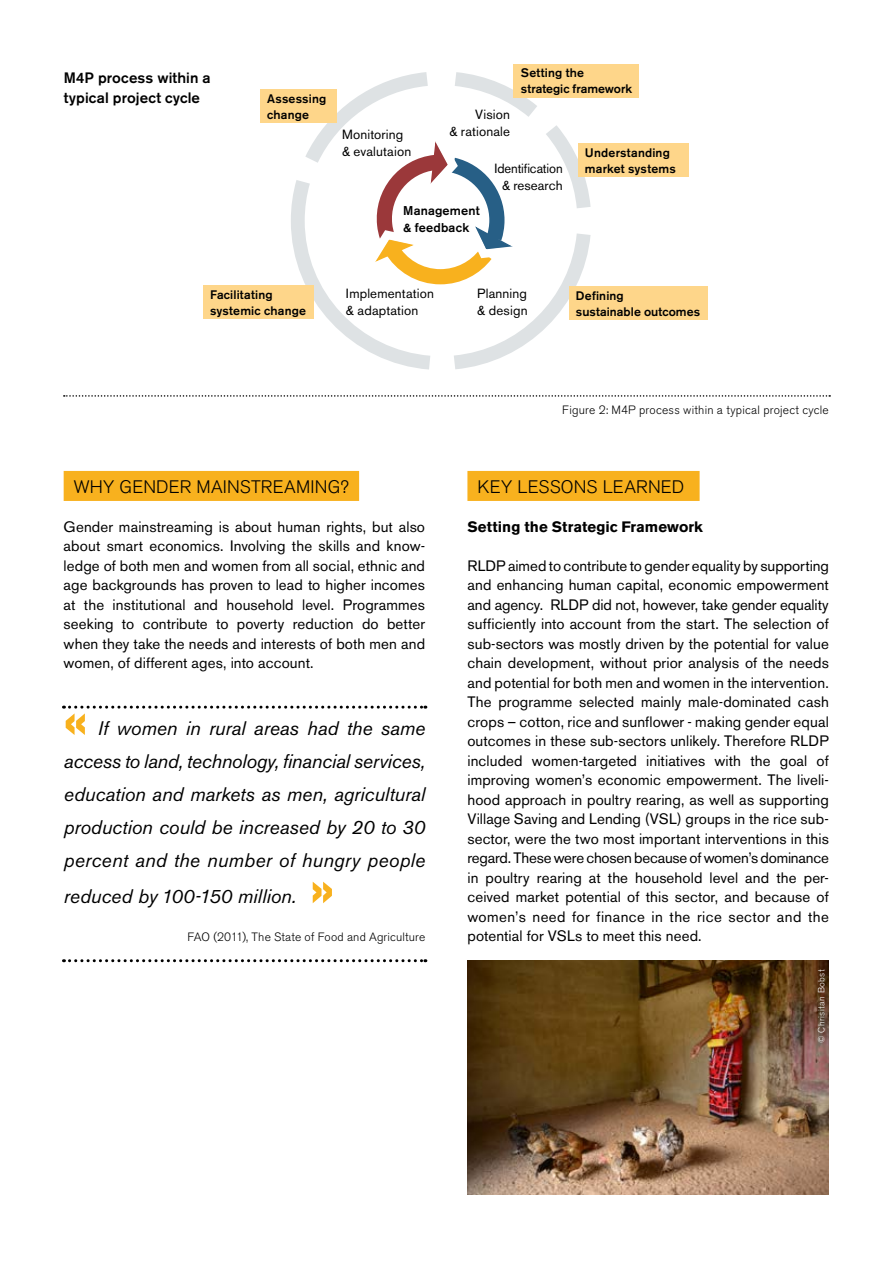
<style>
.page{position:relative;width:893px;height:1263px;background:#fff}
.page>*{position:absolute;margin:0;border:0;box-sizing:border-box;transform-origin:0 0}
.t1{font:700 55.5px "Akzidenz Grotesk BE";color:#f8b11e}
.t2{font:italic 19.5px/33px "Akzidenz Grotesk BE";letter-spacing:.005em;color:#000;text-align:justify}
.t3{font:300 18px "Akzidenz Grotesk BE";letter-spacing:.01em;color:#000}
.t4{font:15px/19.5px "Akzidenz Grotesk BE";letter-spacing:.01em;color:#000;text-align:justify}
.t5{font:500 15px/19.5px "Akzidenz Grotesk BE";letter-spacing:.01em;color:#000}
.t6{font:700 15px "Akzidenz Grotesk BE";letter-spacing:.005em;color:#000}
.t7{font:13.2px/17.2px "Akzidenz Grotesk BE";letter-spacing:.01em;color:#000}
.t8{font:500 12.75px/16.5px "Akzidenz Grotesk BE";letter-spacing:.015em;color:#000}
.t9{font:500 12.3px/16px "Akzidenz Grotesk BE";letter-spacing:.015em;color:#000}
.t10{font:300 12px "Akzidenz Grotesk BE";letter-spacing:.015em;color:#000}
.t11{font:300 9px "Akzidenz Grotesk BE";letter-spacing:.045em;color:#fff}
.s1{font-weight:700;font-style:normal;font-size:55.5px;color:#f8b11e}
</style>
<div class="page">
<div style="left:64px;top:471px;width:295px;height:30px;background:#f8b11e"></div>
<div style="left:467px;top:471px;width:233px;height:30px;background:#f8b11e"></div>
<svg style="left:63px;top:706px;width:363px;height:3px"></svg>
<svg style="left:63px;top:959px;width:363px;height:3px"></svg>
<svg style="left:64px;top:395px;width:766px;height:2px"></svg>
<svg style="left:291px;top:64px;width:300px;height:306px"></svg>
<div style="left:203px;top:285px;width:110px;height:34px;background:#fed68a"></div>
<div style="left:569px;top:286px;width:138px;height:34px;background:#fed68a"></div>
<div style="left:578px;top:143px;width:110px;height:34px;background:#fed68a"></div>
<div style="left:514px;top:64px;width:125px;height:34px;background:#fed68a"></div>
<div style="left:260px;top:89px;width:77px;height:34px;background:#fed68a"></div>
<img style="left:467px;top:961px;width:362px;height:234px">
<p class="t5" style="left:64px;top:68px;width:148px">M4P process within a typical project cycle</p>
<p class="t9" style="left:267px;top:90px;width:61px">Assessing change</p>
<p class="t7" style="left:342px;top:125px;width:71px">Monitoring &amp; evalutaion</p>
<p class="t9" style="left:521px;top:65px;width:113px">Setting the strategic framework</p>
<p class="t7" style="left:449px;top:106px;width:62px;text-align:right">Vision<br>&amp; rationale</p>
<p class="t7" style="left:494px;top:160px;width:70px;text-align:center">Identification &amp; research</p>
<p class="t9" style="left:585px;top:144px;width:92px">Understanding market systems</p>
<p class="t8" style="left:403px;top:203px;width:78px">Management &amp; feedback</p>
<p class="t7" style="left:477px;top:285px;width:52px">Planning &amp; design</p>
<p class="t7" style="left:346px;top:285px;width:89px">Implementation &amp; adaptation</p>
<p class="t9" style="left:210px;top:286px;width:98px">Facilitating systemic change</p>
<p class="t9" style="left:576px;top:287px;width:126px">Defining<br>sustainable outcomes</p>
<p class="t3" style="left:74px;top:476px;width:277px">WHY GENDER MAINSTREAMING?</p>
<p class="t4" style="left:64px;top:517px;width:363px">Gender mainstreaming is about human rights, but also about smart economics. Involving the skills and know&shy;ledge of both men and women from all social, ethnic and age backgrounds has proven to lead to higher incomes at the institutional and household level. Programmes seeking to contribute to poverty reduction do better when they take the needs and interests of both men and women, of different ages, into account.</p>
<h1 class="t1" style="left:64px;top:689px;width:25px">«</h1>
<h2 class="t2" style="left:64px;top:711px;width:363px;text-indent:34px">If women in rural areas had the same access to land, technology, financial services, education and markets as men, agricultural production could be increased by 20 to 30 percent and the number of hungry people</h2>
<h2 class="t2" style="left:64px;top:879px;width:271px">reduced by 100-150 million. <span class="s1">»</span></h2>
<p class="t10" style="left:188px;top:930px;width:239px">FAO (2011), The State of Food and Agriculture</p>
<p class="t10" style="left:562px;top:403px;width:268px">Figure 2: M4P process within a typical project cycle</p>
<p class="t3" style="left:478px;top:476px;width:208px">KEY LESSONS LEARNED</p>
<p class="t6" style="left:467px;top:518px;width:237px">Setting the Strategic Framework</p>
<p class="t4" style="left:467px;top:556px;width:363px">RLDP aimed to contribute to gender equality by supporting and enhancing human capital, economic empowerment and agency. RLDP did not, however, take gender equality sufficiently into account from the start. The selection of sub-sectors was mostly driven by the potential for value chain development, without prior analysis of the needs and potential for both men and women in the intervention.<br>The programme selected mainly male-dominated cash crops – cotton, rice and sunflower - making gender equal outcomes in these sub-sectors unlikely. Therefore RLDP included women-targeted initiatives with the goal of improving women’s economic empowerment. The liveli&shy;hood approach in poultry rearing, as well as supporting Village Saving and Lending (VSL) groups in the rice sub&shy;sector, were the two most important interventions in this regard. These were chosen because of women’s dominance in poultry rearing at the household level and the per&shy;ceived market potential of this sector, and because of women’s need for finance in the rice sector and the potential for VSLs to meet this need.</p>
<p class="t11" style="left:816px;top:1043px;width:75px;rotate:-90deg">© Chrisitan Bobst</p>
</div>
